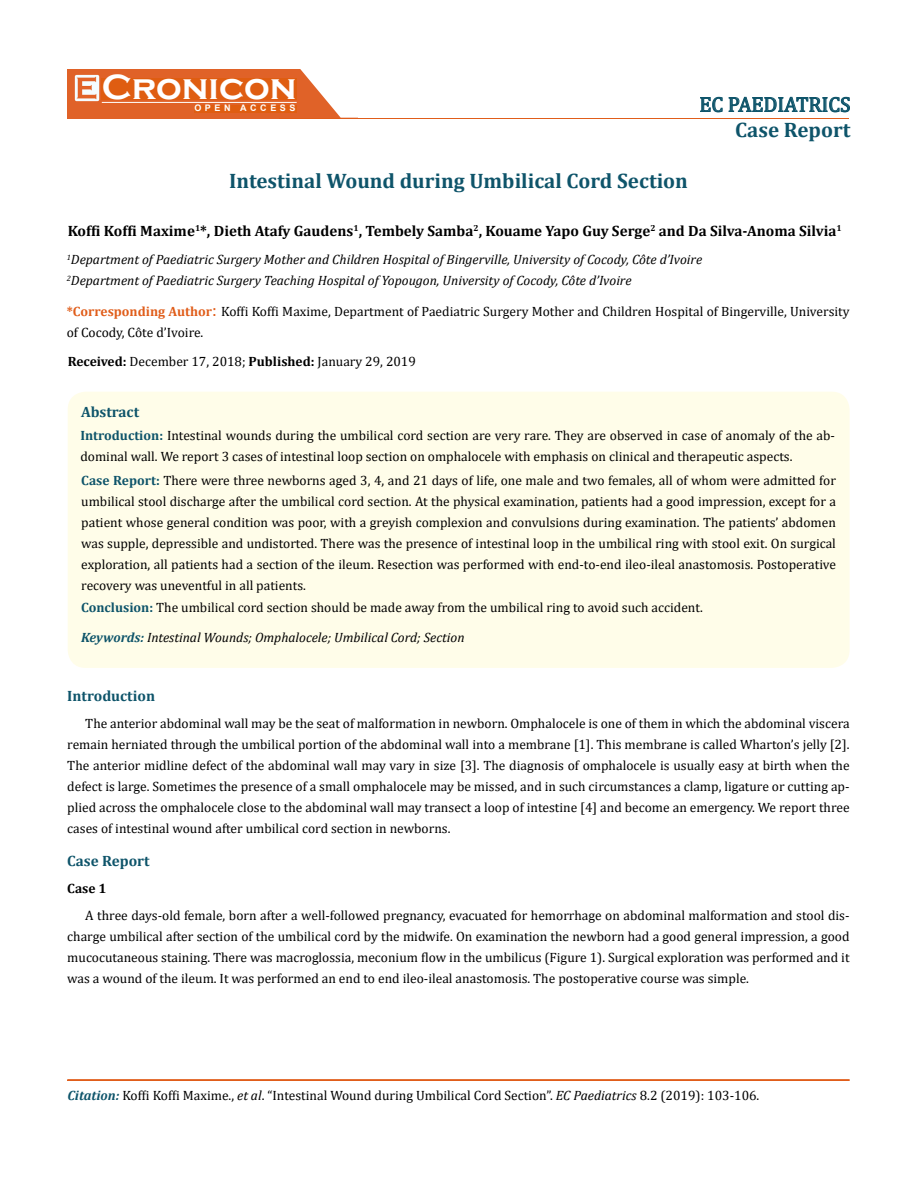
<style>
.page{position:relative;width:917px;height:1190px;background:#fff}
.page>*{position:absolute;margin:0;border:0;box-sizing:border-box;transform-origin:0 0}
.t1{font:700 36px "Copperplate Gothic";color:#fff}
.t2{font:700 21px "Cambria";color:#0e546a}
.t3{font:21px "Cambria";color:#0e546a}
.t4{font:700 15px "Cambria";color:#000}
.t5{font:700 15px "Cambria";color:#0e546a}
.t6{font:13.5px/21px "Cambria";color:#000;text-align:justify}
.t7{font:italic 13.5px/21px "Cambria";color:#000}
.t8{font:700 13.5px "Cambria";color:#000}
.t9{font:700 9px "Arial";letter-spacing:.4em;color:#fff}
.s1{font-weight:700;color:#e05d1a}
.s2{font-size:18px;color:#e05d1a}
.s3{font-weight:700}
.s4{font-weight:700;color:#0e546a}
.s5{font-weight:700;font-style:italic;color:#0e546a}
.s6{font-style:italic}
</style>
<div class="page">
<div style="left:67px;top:70px;width:290px;height:49px;background:#e06228"></div>
<svg style="left:300px;top:69px;width:58px;height:49px"></svg>
<img style="left:75px;top:75px;width:24px;height:26px">
<div style="left:102px;top:79px;width:195px;height:21px;background:#df5d11"></div>
<div style="left:194px;top:105px;width:103px;height:7px;background:#df5d11"></div>
<svg style="left:700px;top:97px;width:150px;height:15px"></svg>
<hr style="left:102px;top:102px;width:194px;height:1px;background:#fff">
<hr style="left:279px;top:118px;width:569px;height:1px;background:#e05d1a">
<hr style="left:67px;top:1080px;width:782px;height:1px;background:#e05d1a">
<div style="left:67px;top:1079px;width:782px;height:1px;border:1px solid #e05d1a"></div>
<div style="left:68px;top:392px;width:781px;height:276px;background:#fffde9;border-radius:18px"></div>
<h1 class="t1" style="left:102px;top:68px;width:196px">Cronicon</h1>
<p class="t9" style="left:194px;top:102px;width:103px">OPEN ACCESS</p>
<h2 class="t3" style="left:699px;top:92px;width:153px">EC PAEDIATRICS</h2>
<h2 class="t2" style="left:735px;top:115px;width:117px">Case Report</h2>
<h2 class="t2" style="left:229px;top:166px;width:460px">Intestinal Wound during Umbilical Cord Section</h2>
<p class="t4" style="left:68px;top:220px;width:775px">Koffi Koffi Maxime<sup>1</sup>*, Dieth Atafy Gaudens<sup>1</sup>, Tembely Samba<sup>2</sup>, Kouame Yapo Guy Serge<sup>2</sup> and Da Silva-Anoma Silvia<sup>1</sup></p>
<p class="t7" style="left:67px;top:248px;width:637px"><sup>1</sup>Department of Paediatric Surgery Mother and Children Hospital of Bingerville, University of Cocody, Côte d’Ivoire<br><sup>2</sup>Department of Paediatric Surgery Teaching Hospital of Yopougon, University of Cocody, Côte d’Ivoire</p>
<p class="t6" style="left:67px;top:301px;width:784px"><span class="s1">*Corresponding Author</span><span class="s2">:</span> Koffi Koffi Maxime, Department of Paediatric Surgery Mother and Children Hospital of Bingerville, University of Cocody, Côte d’Ivoire.</p>
<p class="t6" style="left:68px;top:350px;width:350px"><span class="s3">Received:</span> December 17, 2018; <span class="s3">Published:</span> January 29, 2019</p>
<p class="t5" style="left:81px;top:401px;width:60px">Abstract</p>
<p class="t6" style="left:80px;top:425px;width:756px"><span class="s4">Introduction:</span> Intestinal wounds during the umbilical cord section are very rare. They are observed in case of anomaly of the ab&shy;dominal wall. We report 3 cases of intestinal loop section on omphalocele with emphasis on clinical and therapeutic aspects.</p>
<p class="t6" style="left:81px;top:470px;width:756px"><span class="s4">Case Report:</span> There were three newborns aged 3, 4, and 21 days of life, one male and two females, all of whom were admitted for umbilical stool discharge after the umbilical cord section. At the physical examination, patients had a good impression, except for a patient whose general condition was poor, with a greyish complexion and convulsions during examination. The patients’ abdomen was supple, depressible and undistorted. There was the presence of intestinal loop in the umbilical ring with stool exit. On surgical exploration, all patients had a section of the ileum. Resection was performed with end-to-end ileo-ileal anastomosis. Postoperative recovery was uneventful in all patients.</p>
<p class="t6" style="left:81px;top:597px;width:623px"><span class="s4">Conclusion:</span> The umbilical cord section should be made away from the umbilical ring to avoid such accident.</p>
<p class="t7" style="left:81px;top:626px;width:385px"><span class="s4">Keywords:</span> Intestinal Wounds; Omphalocele; Umbilical Cord; Section</p>
<p class="t5" style="left:67px;top:685px;width:89px">Introduction</p>
<p class="t6" style="left:67px;top:712px;width:783px;text-indent:18px">The anterior abdominal wall may be the seat of malformation in newborn. Omphalocele is one of them in which the abdominal viscera remain herniated through the umbilical portion of the abdominal wall into a membrane [1]. This membrane is called Wharton’s jelly [2].<br>The anterior midline defect of the abdominal wall may vary in size [3]. The diagnosis of omphalocele is usually easy at birth when the defect is large. Sometimes the presence of a small omphalocele may be missed, and in such circumstances a clamp, ligature or cutting ap&shy;plied across the omphalocele close to the abdominal wall may transect a loop of intestine [4] and become an emergency. We report three cases of intestinal wound after umbilical cord section in newborns.</p>
<p class="t5" style="left:67px;top:850px;width:84px">Case Report</p>
<p class="t8" style="left:67px;top:878px;width:41px">Case 1</p>
<p class="t6" style="left:67px;top:904px;width:783px;text-indent:18px">A three days-old female, born after a well-followed pregnancy, evacuated for hemorrhage on abdominal malformation and stool dis&shy;charge umbilical after section of the umbilical cord by the midwife. On examination the newborn had a good general impression, a good mucocutaneous staining. There was macroglossia, meconium flow in the umbilicus (Figure 1). Surgical exploration was performed and it was a wound of the ileum. It was performed an end to end ileo-ileal anastomosis. The postoperative course was simple.</p>
<p class="t6" style="left:67px;top:1084px;width:693px"><span class="s5">Citation:</span> Koffi Koffi Maxime., <span class="s6">et al</span>. “Intestinal Wound during Umbilical Cord Section”. <span class="s6">EC Paediatrics</span> 8.2 (2019): 103-106.</p>
</div>
